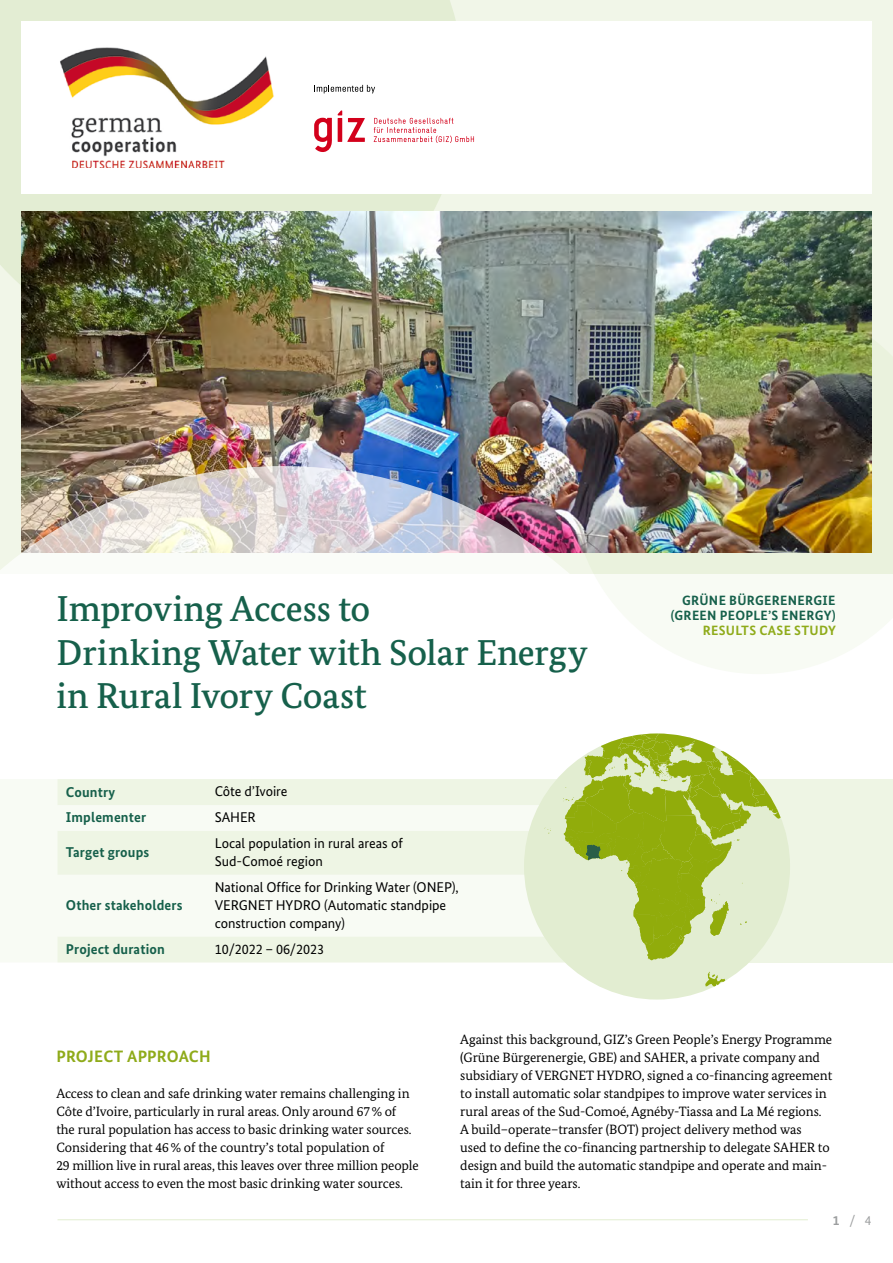
<style>
.page{position:relative;width:893px;height:1263px;background:#fff}
.page>*{position:absolute;margin:0;border:0;box-sizing:border-box;transform-origin:0 0}
.t1{font:500 36px/43.2px "Bundes Serif";color:#16604b}
.t2{font:700 16.5px "Bundes Sans";letter-spacing:.01em;color:#8fab1a}
.t3{font:700 14.25px "Bundes Sans";letter-spacing:.01em;color:#16604b}
.t4{font:14.1px/18px "Bundes Sans";letter-spacing:-.005em;color:#000}
.t5{font:13.5px/18px "Bundes Serif";letter-spacing:-.005em;color:#000}
.t6{font:700 13.5px/15px "Bundes Sans";letter-spacing:.02em;color:#16604b;text-align:right}
.t7{font:700 13.5px "Bundes Sans";letter-spacing:.02em;color:#8fab1a}
.t8{font:13.5px "Bundes Sans";color:#9c9e9f}
.s1{font-weight:700}
</style>
<div class="page">
<div style="left:0;top:0;width:893px;height:574px;background:#f1f6e8"></div>
<div style="left:0;top:0;width:464px;height:285px;background:#e3edd3"></div>
<img style="left:21px;top:212px;width:851px;height:254px">
<svg style="left:0;top:466px;width:719px;height:755px"></svg>
<hr style="left:58px;top:1219px;width:750px;height:1px;background:#e3eed1">
<div style="left:0;top:779px;width:57px;height:183px;background:#f8fbf4"></div>
<div style="left:605px;top:779px;width:288px;height:183px;background:#eef5e4"></div>
<img style="left:572px;top:300px;width:321px;height:374px">
<div style="left:524px;top:733px;width:266px;height:266px;background:#e2edd1;border-radius:133px"></div>
<svg style="left:705px;top:972px;width:20px;height:16px"></svg>
<svg style="left:57px;top:733px;width:732px;height:229px"></svg>
<div style="left:21px;top:21px;width:851px;height:173px;background:#fff"></div>
<svg style="left:314px;top:118px;width:18px;height:34px"></svg>
<svg style="left:338px;top:110px;width:27px;height:32px"></svg>
<svg style="left:374px;top:118px;width:100px;height:25px"></svg>
<svg style="left:314px;top:85px;width:61px;height:8px"></svg>
<img style="left:60px;top:47px;width:214px;height:121px">
<h1 class="t1" style="left:56px;top:587px;width:532px">Improving Access to<br>Drinking Water with Solar Energy in Rural Ivory Coast</h1>
<p class="t3" style="left:66px;top:783px;width:51px">Country</p>
<p class="t4" style="left:215px;top:782px;width:74px">Côte d’Ivoire</p>
<p class="t3" style="left:66px;top:809px;width:82px">Implementer</p>
<p class="t4" style="left:215px;top:808px;width:43px">SAHER</p>
<p class="t3" style="left:66px;top:844px;width:85px">Target groups</p>
<p class="t4" style="left:215px;top:834px;width:190px">Local population in rural areas of<br>Sud-Comoé region</p>
<p class="t3" style="left:66px;top:896px;width:118px">Other stakeholders</p>
<p class="t4" style="left:215px;top:878px;width:245px">National Office for Drinking Water (ONEP),<br>VERGNET HYDRO (Automatic standpipe construction company)</p>
<p class="t3" style="left:66px;top:940px;width:100px">Project duration</p>
<p class="t4" style="left:215px;top:940px;width:111px">10/2022 – 06/2023</p>
<p class="t6" style="left:671px;top:592px;width:166px">GRÜNE BÜRGERENERGIE (GREEN PEOPLE’S ENERGY)</p>
<p class="t7" style="left:703px;top:622px;width:135px">RESULTS CASE STUDY</p>
<p class="t2" style="left:56px;top:1046px;width:156px">PROJECT APPROACH</p>
<p class="t5" style="left:56px;top:1084px;width:364px">Access to clean and safe drinking water remains challenging in Côte d’Ivoire, particularly in rural areas. Only around 67% of<br>the rural population has access to basic drinking water sources.<br>Considering that 46% of the country’s total population of<br>29 million live in rural areas, this leaves over three million people without access to even the most basic drinking water sources.</p>
<p class="t5" style="left:460px;top:1030px;width:373px">Against this background, GIZ’s Green People’s Energy Programme (Grüne Bürgerenergie, GBE) and SAHER, a private company and subsidiary of VERGNET HYDRO, signed a co-financing agreement to install automatic solar standpipes to improve water services in rural areas of the Sud-Comoé, Agnéby-Tiassa and La Mé regions.<br>A build–operate–transfer (BOT) project delivery method was<br>used to define the co-financing partnership to delegate SAHER to design and build the automatic standpipe and operate and main&shy;tain it for three years.</p>
<p class="t8" style="left:833px;top:1212px;width:40px"><span class="s1">1</span> / 4</p>
</div>
